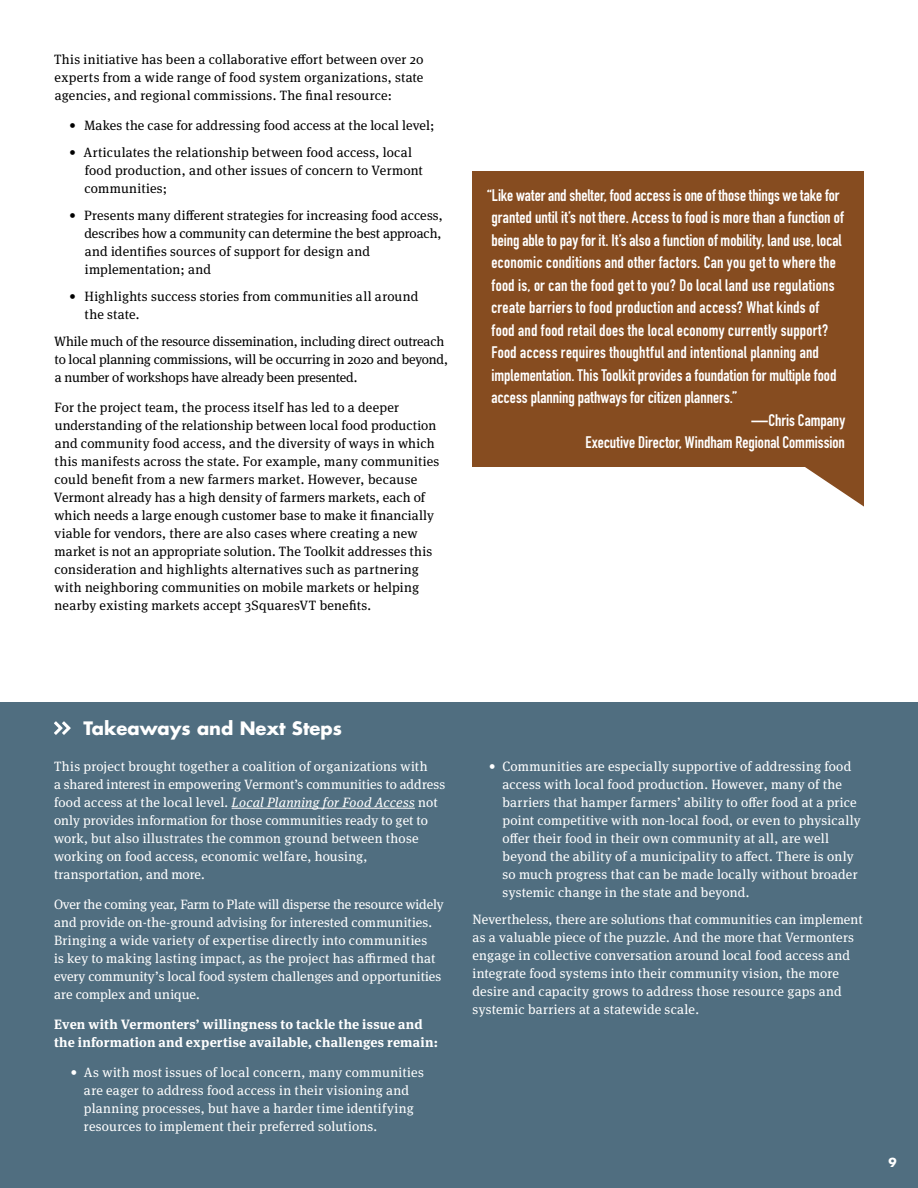
<style>
.page{position:relative;width:918px;height:1188px;background:#fff}
.page>*{position:absolute;margin:0;border:0;box-sizing:border-box;transform-origin:0 0}
.t1{font:700 18px "Futura Std";color:#fff}
.t2{font:700 16.5px "DIN Condensed";letter-spacing:.01em;color:#fff}
.t3{font:13.5px/18px "Meta Serif Pro";letter-spacing:.01em;color:#fff}
.t4{font:13.5px/18px "Meta Serif Pro";letter-spacing:.01em;color:#000}
.t5{font:13.5px/18px "Meta Serif Pro";letter-spacing:-.01em;color:#000}
.t6{font:700 13.5px/18px "Meta Serif Pro";letter-spacing:.02em;color:#fff}
.t7{font:700 12px "Futura Std";color:#fff}
.s1{font-style:italic}
</style>
<div class="page">
<div style="left:0;top:702px;width:918px;height:486px;background:#506e80"></div>
<svg style="left:54px;top:721px;width:17px;height:14px"></svg>
<hr style="left:232px;top:808px;width:183px;height:1px;background:#fff">
<div style="left:472px;top:171px;width:392px;height:295px;background:#864c20"></div>
<svg style="left:804px;top:466px;width:60px;height:41px"></svg>
<p class="t4" style="left:54px;top:50px;width:371px;text-align:justify">This initiative has been a collaborative effort between over 20 experts from a wide range of food system organizations, state agencies, and regional commissions. The final resource:</p>
<p class="t4" style="left:69px;top:116px;width:367px">• Makes the case for addressing food access at the local level;</p>
<p class="t4" style="left:84px;top:143px;width:340px;text-indent:-15px">• Articulates the relationship between food access, local food production, and other issues of concern to Vermont communities;</p>
<p class="t4" style="left:84px;top:206px;width:360px;text-indent:-15px">• Presents many different strategies for increasing food access, describes how a community can determine the best approach, and identifies sources of support for design and implementation; and</p>
<p class="t4" style="left:85px;top:287px;width:335px;text-indent:-15px">• Highlights success stories from communities all around the state.</p>
<p class="t5" style="left:54px;top:332px;width:396px">While much of the resource dissemination, including direct outreach to local planning commissions, will be occurring in 2020 and beyond, a number of workshops have already been presented.</p>
<p class="t4" style="left:54px;top:398px;width:387px">For the project team, the process itself has led to a deeper understanding of the relationship between local food production and community food access, and the diversity of ways in which this manifests across the state. For example, many communities could benefit from a new farmers market. However, because Vermont already has a high density of farmers markets, each of which needs a large enough customer base to make it financially viable for vendors, there are also cases where creating a new market is not an appropriate solution. The Toolkit addresses this consideration and highlights alternatives such as partnering with neighboring communities on mobile markets or helping nearby existing markets accept 3SquaresVT benefits.</p>
<p class="t2" style="left:487px;top:184px;width:354px">“Like water and shelter, food access is one of those things we take for</p>
<p class="t2" style="left:491px;top:206px;width:354px">granted until it’s not there. Access to food is more than a function of</p>
<p class="t2" style="left:491px;top:229px;width:352px">being able to pay for it. It’s also a function of mobility, land use, local</p>
<p class="t2" style="left:491px;top:251px;width:346px">economic conditions and other factors. Can you get to where the</p>
<p class="t2" style="left:492px;top:274px;width:345px">food is, or can the food get to you? Do local land use regulations</p>
<p class="t2" style="left:491px;top:296px;width:330px">create barriers to food production and access? What kinds of</p>
<p class="t2" style="left:492px;top:319px;width:338px">food and food retail does the local economy currently support?</p>
<p class="t2" style="left:491px;top:341px;width:329px">Food access requires thoughtful and intentional planning and</p>
<p class="t2" style="left:492px;top:364px;width:346px">implementation. This Toolkit provides a foundation for multiple food</p>
<p class="t2" style="left:492px;top:386px;width:247px">access planning pathways for citizen planners.”</p>
<p class="t2" style="left:752px;top:409px;width:95px">—Chris Campany</p>
<p class="t2" style="left:586px;top:431px;width:261px">Executive Director, Windham Regional Commission</p>
<h1 class="t1" style="left:83px;top:716px;width:260px">Takeaways and Next Steps</h1>
<p class="t3" style="left:54px;top:756px;width:393px">This project brought together a coalition of organizations with<br>a shared interest in empowering Vermont’s communities to address food access at the local level. <span class="s1">Local Planning for Food Access</span> not only provides information for those communities ready to get to work, but also illustrates the common ground between those working on food access, economic welfare, housing, transportation, and more.</p>
<p class="t3" style="left:54px;top:894px;width:391px">Over the coming year, Farm to Plate will disperse the resource widely and provide on-the-ground advising for interested communities.<br>Bringing a wide variety of expertise directly into communities<br>is key to making lasting impact, as the project has affirmed that every community’s local food system challenges and opportunities are complex and unique.</p>
<p class="t6" style="left:54px;top:1014px;width:385px">Even with Vermonters’ willingness to tackle the issue and the information and expertise available, challenges remain:</p>
<p class="t3" style="left:84px;top:1062px;width:341px;text-indent:-14px">• As with most issues of local concern, many communities are eager to address food access in their visioning and planning processes, but have a harder time identifying resources to implement their preferred solutions.</p>
<p class="t3" style="left:502px;top:756px;width:360px;text-indent:-14px">• Communities are especially supportive of addressing food access with local food production. However, many of the barriers that hamper farmers’ ability to offer food at a price point competitive with non-local food, or even to physically offer their food in their own community at all, are well beyond the ability of a municipality to affect. There is only so much progress that can be made locally without broader systemic change in the state and beyond.</p>
<p class="t3" style="left:472px;top:909px;width:392px">Nevertheless, there are solutions that communities can implement as a valuable piece of the puzzle. And the more that Vermonters engage in collective conversation around local food access and integrate food systems into their community vision, the more desire and capacity grows to address those resource gaps and systemic barriers at a statewide scale.</p>
<p class="t7" style="left:888px;top:1155px;width:10px">9</p>
</div>
